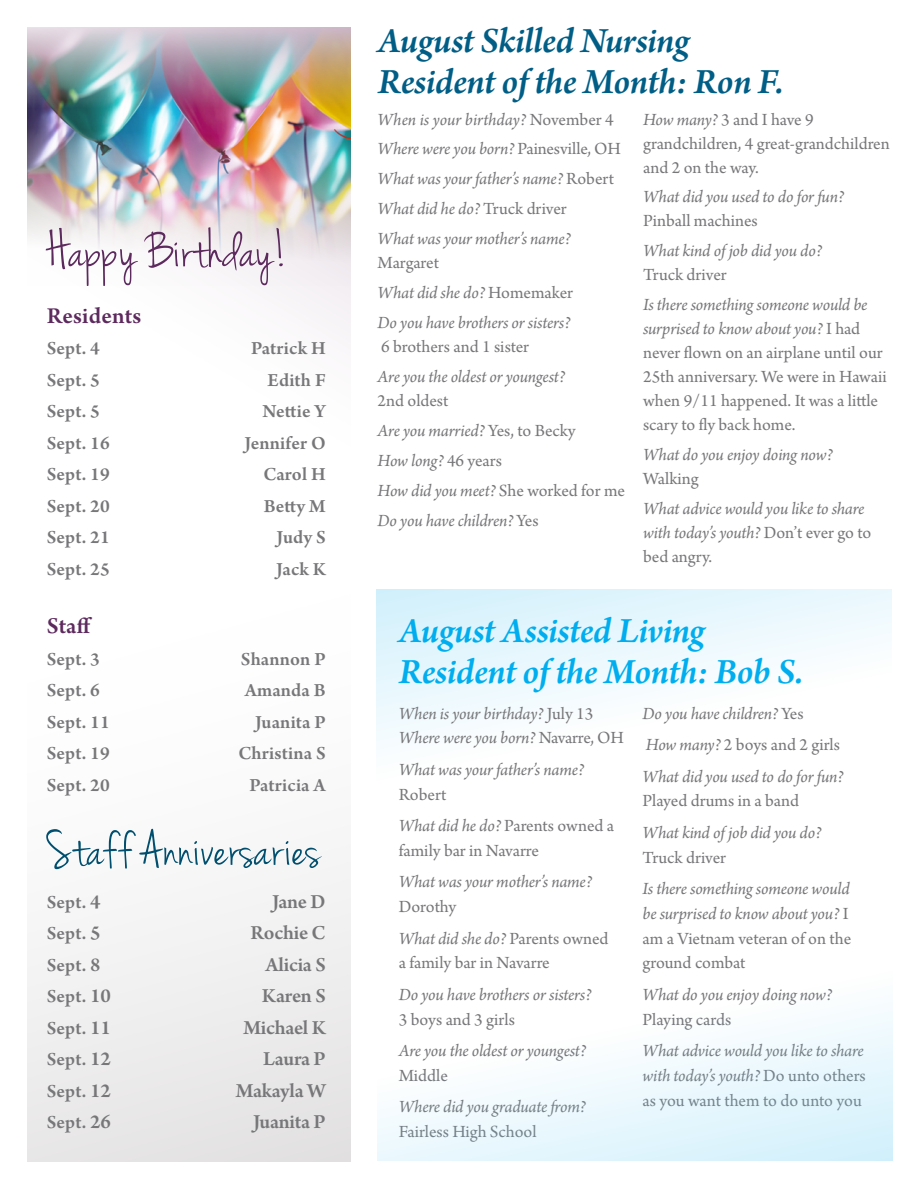
<style>
.page{position:relative;width:918px;height:1188px;background:#fff}
.page>*{position:absolute;margin:0;border:0;box-sizing:border-box;transform-origin:0 0}
.t1{font:54px "Jenna Sue Pro";letter-spacing:.01em;color:#014f6e}
.t2{font:54px "Jenna Sue Pro";letter-spacing:.01em;color:#5d2a5e}
.t3{font:italic 600 37.5px/40.5px "Arno Pro";letter-spacing:-.01em;color:#005e86}
.t4{font:italic 600 37.5px/40.5px "Arno Pro";letter-spacing:-.015em;color:#00aeef}
.t5{font:600 24px "Arno Pro";letter-spacing:.005em;color:#5d2a5e}
.t6{font:600 21px "Arno Pro";letter-spacing:-.015em;color:#77777a}
.t7{font:600 19.5px "Arno Pro";letter-spacing:.01em;color:#77777a}
.t8{font:italic 18px/24.8px "Arno Pro";letter-spacing:-.015em;color:#77777a}
.t9{font:18px/24px "Arno Pro";color:#77777a}
.s1{font-size:21px}
.s2{font-style:normal}
.s3{font-style:italic}
</style>
<div class="page">
<div style="left:27px;top:27px;width:324px;height:856px;background:#fcfafb"></div>
<div style="left:27px;top:308px;width:324px;height:854px;background:linear-gradient(to bottom,#fff,#ecebeb)"></div>
<img style="left:27px;top:29px;width:324px;height:256px">
<svg style="left:377px;top:589px;width:515px;height:152px"></svg>
<div style="left:378px;top:905px;width:515px;height:256px;background:linear-gradient(to bottom,#fff,#e4f6fd)"></div>
<p class="t2" style="left:47px;top:219px;width:242px">Happy Birthday!</p>
<p class="t5" style="left:47px;top:301px;width:96px">Residents</p>
<p class="t7" style="left:47px;top:337px;width:55px">Sept. 4</p>
<p class="t7" style="left:251px;top:337px;width:76px">Patrick H</p>
<p class="t7" style="left:47px;top:368px;width:55px">Sept. 5</p>
<p class="t7" style="left:268px;top:368px;width:60px">Edith F</p>
<p class="t7" style="left:47px;top:400px;width:55px">Sept. 5</p>
<p class="t7" style="left:262px;top:400px;width:65px">Nettie Y</p>
<p class="t7" style="left:47px;top:431px;width:65px">Sept. 16</p>
<p class="t7" style="left:244px;top:431px;width:83px">Jennifer O</p>
<p class="t7" style="left:47px;top:463px;width:65px">Sept. 19</p>
<p class="t7" style="left:264px;top:463px;width:64px">Carol H</p>
<p class="t7" style="left:47px;top:494px;width:65px">Sept. 20</p>
<p class="t7" style="left:264px;top:494px;width:63px">Betty M</p>
<p class="t7" style="left:47px;top:526px;width:65px">Sept. 21</p>
<p class="t7" style="left:276px;top:526px;width:51px">Judy S</p>
<p class="t7" style="left:47px;top:557px;width:65px">Sept. 25</p>
<p class="t7" style="left:276px;top:557px;width:51px">Jack K</p>
<p class="t5" style="left:47px;top:612px;width:47px">Staff</p>
<p class="t7" style="left:47px;top:647px;width:55px">Sept. 3</p>
<p class="t7" style="left:241px;top:647px;width:86px">Shannon P</p>
<p class="t7" style="left:47px;top:679px;width:55px">Sept. 6</p>
<p class="t7" style="left:245px;top:679px;width:83px">Amanda B</p>
<p class="t7" style="left:47px;top:710px;width:65px">Sept. 11</p>
<p class="t7" style="left:255px;top:710px;width:72px">Juanita P</p>
<p class="t7" style="left:47px;top:742px;width:65px">Sept. 19</p>
<p class="t7" style="left:238px;top:742px;width:89px">Christina S</p>
<p class="t7" style="left:47px;top:773px;width:65px">Sept. 20</p>
<p class="t7" style="left:249px;top:773px;width:78px">Patricia A</p>
<p class="t1" style="left:47px;top:818px;width:275px">Staff Anniversaries</p>
<p class="t7" style="left:47px;top:890px;width:55px">Sept. <span class="s1">4</span></p>
<p class="t6" style="left:272px;top:889px;width:55px">Jane D</p>
<p class="t7" style="left:47px;top:922px;width:55px">Sept. <span class="s1">5</span></p>
<p class="t6" style="left:251px;top:921px;width:77px">Rochie C</p>
<p class="t7" style="left:47px;top:953px;width:55px">Sept. <span class="s1">8</span></p>
<p class="t6" style="left:265px;top:952px;width:62px">Alicia S</p>
<p class="t7" style="left:47px;top:985px;width:66px">Sept. <span class="s1">10</span></p>
<p class="t6" style="left:262px;top:984px;width:65px">Karen S</p>
<p class="t7" style="left:47px;top:1016px;width:66px">Sept. <span class="s1">11</span></p>
<p class="t6" style="left:244px;top:1015px;width:84px">Michael K</p>
<p class="t7" style="left:47px;top:1048px;width:66px">Sept. <span class="s1">12</span></p>
<p class="t6" style="left:263px;top:1047px;width:64px">Laura P</p>
<p class="t7" style="left:47px;top:1079px;width:66px">Sept. <span class="s1">12</span></p>
<p class="t6" style="left:236px;top:1078px;width:92px">Makayla W</p>
<p class="t7" style="left:47px;top:1111px;width:66px">Sept. <span class="s1">26</span></p>
<p class="t6" style="left:253px;top:1110px;width:74px">Juanita P</p>
<p class="t3" style="left:378px;top:23px;width:407px">August Skilled Nursing<br>Resident of the Month: Ron F.</p>
<p class="t8" style="left:378px;top:108px;width:238px">When is your birthday? <span class="s2">November 4</span></p>
<p class="t8" style="left:378px;top:138px;width:245px">Where were you born? <span class="s2">Painesville, OH</span></p>
<p class="t8" style="left:378px;top:168px;width:238px">What was your father’s name? <span class="s2">Robert</span></p>
<p class="t8" style="left:378px;top:198px;width:191px">What did he do? <span class="s2">Truck driver</span></p>
<p class="t8" style="left:378px;top:228px;width:195px;line-height:24px">What was your mother’s name?<br><span class="s2">Margaret</span></p>
<p class="t8" style="left:378px;top:281px;width:197px">What did she do? <span class="s2">Homemaker</span></p>
<p class="t8" style="left:378px;top:312px;width:194px;line-height:24px">Do you have brothers or sisters?<br><span class="s2">6 brothers and 1 sister</span></p>
<p class="t8" style="left:378px;top:366px;width:189px;line-height:24px">Are you the oldest or youngest?<br><span class="s2">2nd oldest</span></p>
<p class="t8" style="left:378px;top:419px;width:199px">Are you married? <span class="s2">Yes, to Becky</span></p>
<p class="t8" style="left:378px;top:449px;width:126px">How long? <span class="s2">46 years</span></p>
<p class="t8" style="left:378px;top:479px;width:249px">How did you meet? <span class="s2">She worked for me</span></p>
<p class="t8" style="left:378px;top:509px;width:163px">Do you have children? <span class="s2">Yes</span></p>
<p class="t9" style="left:643px;top:108px;width:248px"><span class="s3">How many?</span> 3 and I have 9 grandchildren, 4 great-grandchildren and 2 on the way.</p>
<p class="t8" style="left:643px;top:186px;width:202px;line-height:24px">What did you used to do for fun?<br><span class="s2">Pinball machines</span></p>
<p class="t8" style="left:643px;top:240px;width:180px;line-height:24px">What kind of job did you do?<br><span class="s2">Truck driver</span></p>
<p class="t9" style="left:643px;top:294px;width:245px"><span class="s3">Is there something someone would be surprised to know about you?</span> I had never flown on an airplane until our<br>25th anniversary. We were in Hawaii when 9/11 happened. It was a little scary to fly back home.</p>
<p class="t8" style="left:643px;top:444px;width:191px;line-height:24px">What do you enjoy doing now?<br><span class="s2">Walking</span></p>
<p class="t8" style="left:643px;top:498px;width:230px;line-height:24px">What advice would you like to share with today’s youth? <span class="s2">Don’t ever go to bed angry.</span></p>
<p class="t4" style="left:399px;top:613px;width:406px">August Assisted Living<br>Resident of the Month: Bob S.</p>
<p class="t8" style="left:399px;top:702px;width:227px">When is your birthday? <span class="s2">July 13<br></span>Where were you born? <span class="s2">Navarre, OH</span></p>
<p class="t8" style="left:399px;top:758px;width:187px">What was your father’s name?<br><span class="s2">Robert</span></p>
<p class="t9" style="left:399px;top:814px;width:217px;line-height:24.8px"><span class="s3">What did he do?</span> Parents owned a family bar in Navarre</p>
<p class="t8" style="left:399px;top:871px;width:195px">What was your mother’s name?<br><span class="s2">Dorothy</span></p>
<p class="t9" style="left:399px;top:927px;width:211px;line-height:24.8px"><span class="s3">What did she do?</span> Parents owned a family bar in Navarre</p>
<p class="t8" style="left:399px;top:983px;width:194px">Do you have brothers or sisters?<br><span class="s2">3 boys and 3 girls</span></p>
<p class="t8" style="left:399px;top:1039px;width:189px">Are you the oldest or youngest?<br><span class="s2">Middle</span></p>
<p class="t8" style="left:399px;top:1096px;width:189px">Where did you graduate from?<br><span class="s2">Fairless High School</span></p>
<p class="t8" style="left:643px;top:702px;width:163px">Do you have children? <span class="s2">Yes</span></p>
<p class="t9" style="left:646px;top:734px;width:196px"><span class="s3">How many?</span> 2 boys and 2 girls</p>
<p class="t8" style="left:643px;top:765px;width:202px">What did you used to do for fun?<br><span class="s2">Played drums in a band</span></p>
<p class="t8" style="left:643px;top:821px;width:180px">What kind of job did you do?<br><span class="s2">Truck driver</span></p>
<p class="t8" style="left:643px;top:877px;width:210px">Is there something someone would be surprised to know about you? <span class="s2">I am a Vietnam veteran of on the ground combat</span></p>
<p class="t8" style="left:643px;top:983px;width:191px">What do you enjoy doing now?<br><span class="s2">Playing cards</span></p>
<p class="t8" style="left:643px;top:1039px;width:225px;text-align:justify">What advice would you like to share with today’s youth? <span class="s2">Do unto others as you want them to do unto you</span></p>
</div>
